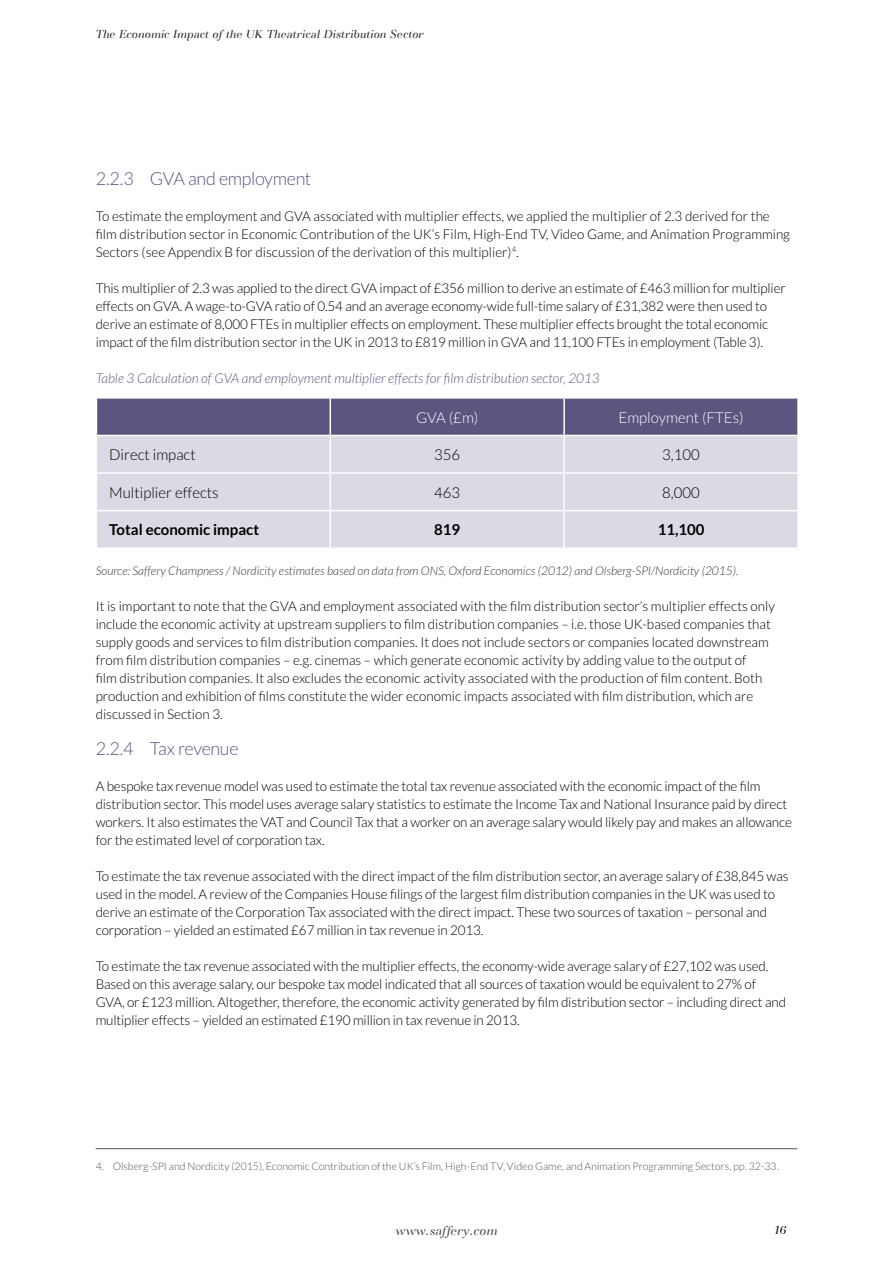
<style>
.page{position:relative;width:893px;height:1263px;background:#fff}
.page>*{position:absolute;margin:0;border:0;box-sizing:border-box;transform-origin:0 0}
.t1{font:300 18px "Lato";letter-spacing:-.025em;color:#5b567f}
.t2{font:300 15px "Lato";color:#000}
.t3{font:700 15px "Lato";color:#000}
.t4{font:300 15px "Lato";color:#fff}
.t5{font:300 13.5px/18px "Lato";letter-spacing:-.01em;color:#000}
.t6{font:italic 300 13.5px "Lato";color:#5b567f}
.t7{font:italic 13.5px "Basilia LT";color:#4a4c4d}
.t8{font:italic 300 12px "Lato";color:#363839}
.t9{font:italic 12px "Basilia LT";color:#282827}
.t10{font:italic 12px "Basilia LT";color:#000}
.t11{font:300 10.5px "Lato";color:#545456}
</style>
<div class="page">
<hr style="left:96px;top:1148px;width:701px;height:1px;background:#545456">
<div style="left:97px;top:399px;width:700px;height:36px;background:#5b567f"></div>
<div style="left:97px;top:436px;width:700px;height:111px;background:#dcd9e4"></div>
<hr style="left:330px;top:436px;width:1px;height:36px;background:#fff">
<hr style="left:563px;top:436px;width:2px;height:36px;background:#fff">
<hr style="left:96px;top:472px;width:234px;height:2px;background:#fff">
<hr style="left:330px;top:472px;width:234px;height:2px;background:#fff">
<hr style="left:330px;top:474px;width:1px;height:36px;background:#fff">
<hr style="left:564px;top:472px;width:235px;height:2px;background:#fff">
<hr style="left:563px;top:474px;width:2px;height:36px;background:#fff">
<hr style="left:96px;top:510px;width:234px;height:1px;background:#fff">
<hr style="left:330px;top:510px;width:234px;height:1px;background:#fff">
<hr style="left:330px;top:511px;width:1px;height:36px;background:#fff">
<hr style="left:564px;top:510px;width:235px;height:1px;background:#fff">
<hr style="left:563px;top:511px;width:2px;height:36px;background:#fff">
<hr style="left:330px;top:399px;width:1px;height:36px;background:#fff">
<hr style="left:563px;top:399px;width:2px;height:36px;background:#fff">
<p class="t9" style="left:96px;top:28px;width:329px">The Economic Impact of the UK Theatrical Distribution Sector</p>
<h1 class="t1" style="left:96px;top:168px;width:217px">2.2.3 GVA and employment</h1>
<p class="t5" style="left:96px;top:207px;width:696px">To estimate the employment and GVA associated with multiplier effects, we applied the multiplier of 2.3 derived for the film distribution sector in Economic Contribution of the UK’s Film, High-End TV, Video Game, and Animation Programming<br>Sectors (see Appendix B for discussion of the derivation of this multiplier)<sup>4</sup>.</p>
<p class="t5" style="left:96px;top:279px;width:692px">This multiplier of 2.3 was applied to the direct GVA impact of £356 million to derive an estimate of £463 million for multiplier effects on GVA. A wage-to-GVA ratio of 0.54 and an average economy-wide full-time salary of £31,382 were then used to derive an estimate of 8,000 FTEs in multiplier effects on employment. These multiplier effects brought the total economic impact of the film distribution sector in the UK in 2013 to £819 million in GVA and 11,100 FTEs in employment (Table 3).</p>
<p class="t6" style="left:96px;top:370px;width:505px">Table 3 Calculation of GVA and employment multiplier effects for film distribution sector, 2013</p>
<p class="t4" style="left:416px;top:409px;width:64px">GVA (£m)</p>
<p class="t4" style="left:618px;top:409px;width:127px">Employment (FTEs)</p>
<p class="t2" style="left:109px;top:447px;width:88px">Direct impact</p>
<p class="t2" style="left:434px;top:447px;width:28px">356</p>
<p class="t2" style="left:662px;top:447px;width:39px">3,100</p>
<p class="t2" style="left:109px;top:484px;width:111px">Multiplier effects</p>
<p class="t2" style="left:434px;top:484px;width:28px">463</p>
<p class="t2" style="left:662px;top:484px;width:39px">8,000</p>
<p class="t3" style="left:109px;top:521px;width:151px">Total economic impact</p>
<p class="t3" style="left:434px;top:521px;width:28px">819</p>
<p class="t3" style="left:658px;top:521px;width:48px">11,100</p>
<p class="t8" style="left:96px;top:565px;width:644px">Source: Saffery Champness / Nordicity estimates based on data from ONS, Oxford Economics (2012) and Olsberg-SPI/Nordicity (2015).</p>
<p class="t5" style="left:96px;top:598px;width:681px">It is important to note that the GVA and employment associated with the film distribution sector’s multiplier effects only include the economic activity at upstream suppliers to film distribution companies – i.e. those UK-based companies that supply goods and services to film distribution companies. It does not include sectors or companies located downstream from film distribution companies – e.g. cinemas – which generate economic activity by adding value to the output of<br>film distribution companies. It also excludes the economic activity associated with the production of film content. Both production and exhibition of films constitute the wider economic impacts associated with film distribution, which are discussed in Section 3.</p>
<h1 class="t1" style="left:96px;top:739px;width:144px">2.2.4 Tax revenue</h1>
<p class="t5" style="left:96px;top:778px;width:698px">A bespoke tax revenue model was used to estimate the total tax revenue associated with the economic impact of the film distribution sector. This model uses average salary statistics to estimate the Income Tax and National Insurance paid by direct workers. It also estimates the VAT and Council Tax that a worker on an average salary would likely pay and makes an allowance for the estimated level of corporation tax.</p>
<p class="t5" style="left:96px;top:868px;width:694px">To estimate the tax revenue associated with the direct impact of the film distribution sector, an average salary of £38,845 was used in the model. A review of the Companies House filings of the largest film distribution companies in the UK was used to derive an estimate of the Corporation Tax associated with the direct impact. These two sources of taxation – personal and corporation – yielded an estimated £67 million in tax revenue in 2013.</p>
<p class="t5" style="left:96px;top:958px;width:692px">To estimate the tax revenue associated with the multiplier effects, the economy-wide average salary of £27,102 was used.<br>Based on this average salary, our bespoke tax model indicated that all sources of taxation would be equivalent to 27% of GVA, or £123 million. Altogether, therefore, the economic activity generated by film distribution sector – including direct and multiplier effects – yielded an estimated £190 million in tax revenue in 2013.</p>
<p class="t11" style="left:96px;top:1161px;width:685px">4. Olsberg-SPI and Nordicity (2015), Economic Contribution of the UK’s Film, High-End TV, Video Game, and Animation Programming Sectors, pp. 32-33.</p>
<p class="t7" style="left:395px;top:1223px;width:104px">www.saffery.com</p>
<p class="t10" style="left:774px;top:1223px;width:14px">16</p>
</div>
